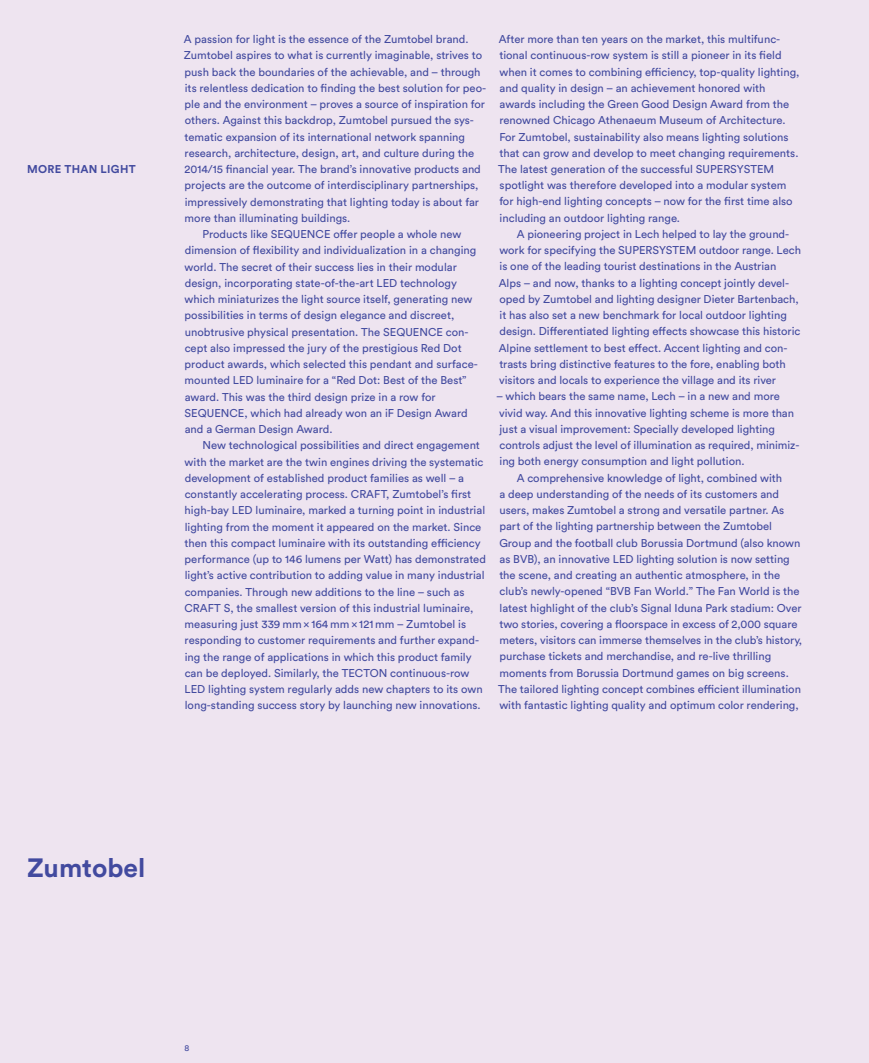
<style>
.page{position:relative;width:869px;height:1063px;background:#fff}
.page>*{position:absolute;margin:0;border:0;box-sizing:border-box;transform-origin:0 0}
.t1{font:700 26.25px "Circular Std";color:#424a9f}
.t2{font:11.25px/16.2px "Circular Std";color:#424a9f}
.t3{font:700 11.25px "Circular Std";letter-spacing:.03em;color:#424a9f}
.t4{font:8.75px "Circular Std";color:#424a9f}
</style>
<div class="page">
<div style="left:0;top:0;width:868px;height:1063px;background:#eee4f0"></div>
<p class="t3" style="left:27px;top:162px;width:20px">MORE</p>
<p class="t3" style="left:64px;top:162px;width:9px">THA</p>
<p class="t3" style="left:89px;top:162px;width:40px">N LIGHT</p>
<p class="t2" style="left:184px;top:31px;width:286px">A passion for light is the essence of the Zumtobel brand.</p>
<p class="t2" style="left:184px;top:47px;width:300px">Zumtobel aspires to what is currently imaginable, strives to</p>
<p class="t2" style="left:184px;top:64px;width:297px">push back the boundaries of the achievable, and – through</p>
<p class="t2" style="left:185px;top:80px;width:303px">its relentless dedication to finding the best solution for peo-</p>
<p class="t2" style="left:184px;top:96px;width:302px">ple and the environment – proves a source of inspiration for</p>
<p class="t2" style="left:185px;top:112px;width:291px">others. Against this backdrop, Zumtobel pursued the sys-</p>
<p class="t2" style="left:184px;top:129px;width:282px">tematic expansion of its international network spanning</p>
<p class="t2" style="left:184px;top:145px;width:291px">research, architecture, design, art, and culture during the</p>
<p class="t2" style="left:184px;top:161px;width:298px">2014/15 financial year. The brand’s innovative products and</p>
<p class="t2" style="left:184px;top:177px;width:295px">projects are the outcome of interdisciplinary partnerships,</p>
<p class="t2" style="left:185px;top:193px;width:296px">impressively demonstrating that lighting today is about far</p>
<p class="t2" style="left:184px;top:210px;width:167px">more than illuminating buildings.</p>
<p class="t2" style="left:202px;top:226px;width:260px">Products like SEQUENCE offer people a whole new</p>
<p class="t2" style="left:185px;top:242px;width:293px">dimension of flexibility and individualization in a changing</p>
<p class="t2" style="left:184px;top:258px;width:274px">world. The secret of their success lies in their modular</p>
<p class="t2" style="left:185px;top:275px;width:273px">design, incorporating state-of-the-art LED technology</p>
<p class="t2" style="left:184px;top:291px;width:289px">which miniaturizes the light source itself, generating new</p>
<p class="t2" style="left:184px;top:307px;width:271px">possibilities in terms of design elegance and discreet,</p>
<p class="t2" style="left:185px;top:323px;width:285px">unobtrusive physical presentation. The SEQUENCE con-</p>
<p class="t2" style="left:185px;top:340px;width:278px">cept also impressed the jury of the prestigious Red Dot</p>
<p class="t2" style="left:184px;top:356px;width:294px">product awards, which selected this pendant and surface-</p>
<p class="t2" style="left:184px;top:372px;width:283px">mounted LED luminaire for a “Red Dot: Best of the Best”</p>
<p class="t2" style="left:185px;top:388px;width:252px">award. This was the third design prize in a row for</p>
<p class="t2" style="left:184px;top:405px;width:284px">SEQUENCE, which had already won an iF Design Award</p>
<p class="t2" style="left:185px;top:421px;width:149px">and a German Design Award.</p>
<p class="t2" style="left:202px;top:437px;width:279px">New technological possibilities and direct engagement</p>
<p class="t2" style="left:184px;top:453px;width:300px">with the market are the twin engines driving the systematic</p>
<p class="t2" style="left:185px;top:470px;width:281px">development of established product families as well – a</p>
<p class="t2" style="left:185px;top:486px;width:288px">constantly accelerating process. CRAFT, Zumtobel’s first</p>
<p class="t2" style="left:184px;top:502px;width:302px">high-bay LED luminaire, marked a turning point in industrial</p>
<p class="t2" style="left:185px;top:518px;width:298px">lighting from the moment it appeared on the market. Since</p>
<p class="t2" style="left:184px;top:535px;width:297px">then this compact luminaire with its outstanding efficiency</p>
<p class="t2" style="left:184px;top:551px;width:303px">performance (up to 146 lumens per Watt) has demonstrated</p>
<p class="t2" style="left:185px;top:567px;width:301px">light’s active contribution to adding value in many industrial</p>
<p class="t2" style="left:185px;top:583px;width:281px">companies. Through new additions to the line – such as</p>
<p class="t2" style="left:184px;top:600px;width:290px">CRAFT S, the smallest version of this industrial luminaire,</p>
<p class="t2" style="left:184px;top:616px;width:283px">measuring just 339 mm × 164 mm × 121 mm – Zumtobel is</p>
<p class="t2" style="left:184px;top:632px;width:296px">responding to customer requirements and further expand-</p>
<p class="t2" style="left:185px;top:648px;width:288px">ing the range of applications in which this product family</p>
<p class="t2" style="left:185px;top:665px;width:286px">can be deployed. Similarly, the TECTON continuous-row</p>
<p class="t2" style="left:184px;top:681px;width:299px">LED lighting system regularly adds new chapters to its own</p>
<p class="t2" style="left:185px;top:697px;width:297px">long-standing success story by launching new innovations.</p>
<p class="t2" style="left:498px;top:31px;width:303px">After more than ten years on the market, this multifunc&shy;tional continuous-row system is still a pioneer in its field when it comes to combining efficiency, top-quality lighting, and quality in design – an achievement honored with awards including the Green Good Design Award from the renowned Chicago Athenaeum Museum of Architecture.<br>For Zumtobel, sustainability also means lighting solutions that can grow and develop to meet changing requirements.<br>The latest generation of the successful SUPERSYSTEM spotlight was therefore developed into a modular system for high-end lighting concepts – now for the first time also including an outdoor lighting range.</p>
<p class="t2" style="left:498px;top:226px;width:303px;text-indent:18px">A pioneering project in Lech helped to lay the ground&shy;work for specifying the SUPERSYSTEM outdoor range. Lech is one of the leading tourist destinations in the Austrian<br>Alps – and now, thanks to a lighting concept jointly devel&shy;oped by Zumtobel and lighting designer Dieter Bartenbach, it has also set a new benchmark for local outdoor lighting design. Differentiated lighting effects showcase this historic Alpine settlement to best effect. Accent lighting and con&shy;trasts bring distinctive features to the fore, enabling both visitors and locals to experience the village and its river</p>
<p class="t2" style="left:496px;top:388px;width:285px">– which bears the same name, Lech – in a new and more</p>
<p class="t2" style="left:499px;top:404px;width:296px">vivid way. And this innovative lighting scheme is more than</p>
<p class="t2" style="left:499px;top:421px;width:277px">just a visual improvement: Specially developed lighting</p>
<p class="t2" style="left:499px;top:437px;width:301px">controls adjust the level of illumination as required, minimiz-</p>
<p class="t2" style="left:499px;top:453px;width:246px">ing both energy consumption and light pollution.</p>
<p class="t2" style="left:516px;top:469px;width:267px">A comprehensive knowledge of light, combined with</p>
<p class="t2" style="left:499px;top:486px;width:281px">a deep understanding of the needs of its customers and</p>
<p class="t2" style="left:499px;top:502px;width:286px">users, makes Zumtobel a strong and versatile partner. As</p>
<p class="t2" style="left:499px;top:518px;width:274px">part of the lighting partnership between the Zumtobel</p>
<p class="t2" style="left:499px;top:534px;width:302px">Group and the football club Borussia Dortmund (also known</p>
<p class="t2" style="left:499px;top:551px;width:291px">as BVB), an innovative LED lighting solution is now setting</p>
<p class="t2" style="left:499px;top:567px;width:282px">the scene, and creating an authentic atmosphere, in the</p>
<p class="t2" style="left:499px;top:583px;width:301px">club’s newly-opened “BVB Fan World.” The Fan World is the</p>
<p class="t2" style="left:499px;top:599px;width:303px">latest highlight of the club’s Signal Iduna Park stadium: Over</p>
<p class="t2" style="left:499px;top:616px;width:299px">two stories, covering a floorspace in excess of 2,000 square</p>
<p class="t2" style="left:499px;top:632px;width:304px">meters, visitors can immerse themselves in the club’s history,</p>
<p class="t2" style="left:499px;top:648px;width:273px">purchase tickets and merchandise, and re-live thrilling</p>
<p class="t2" style="left:499px;top:664px;width:291px">moments from Borussia Dortmund games on big screens.</p>
<p class="t2" style="left:498px;top:681px;width:304px">The tailored lighting concept combines efficient illumination</p>
<p class="t2" style="left:499px;top:697px;width:301px">with fantastic lighting quality and optimum color rendering,</p>
<h1 class="t1" style="left:27px;top:851px;width:120px">ZUMTOBEL</h1>
<p class="t4" style="left:184px;top:1042px;width:6px">8</p>
</div>
